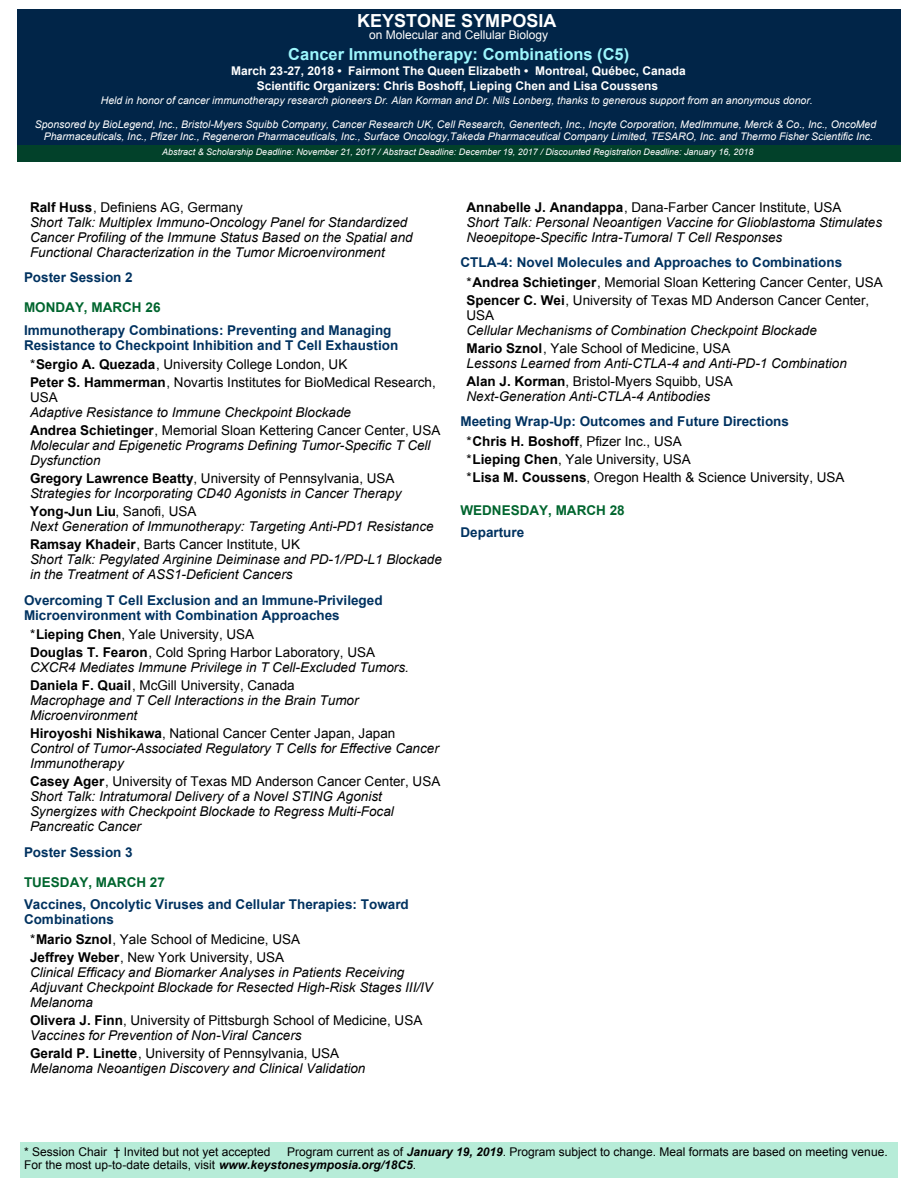
<style>
.page{position:relative;width:918px;height:1188px;background:#fff}
.page>*{position:absolute;margin:0;border:0;box-sizing:border-box;transform-origin:0 0}
.t1{font:700 18px "Arial";color:#fff}
.t2{font:700 16.5px "Arial";color:#9df7fd}
.t3{font:italic 13.5px/15px "Arial";color:#000}
.t4{font:13.5px/18px "Arial";color:#000}
.t5{font:700 13.5px/15px "Arial";color:#003260}
.t6{font:700 13.5px "Arial";color:#00652e}
.t7{font:12px/13.5px "Arial";color:#000}
.t8{font:700 12px/15px "Arial";color:#fff;text-align:center}
.t9{font:12px "Arial";color:#fff}
.t10{font:italic 10.5px/12px "Arial";color:#fff;text-align:center}
.t11{font:italic 9px "Arial";color:#fff}
.s1{font-weight:700;font-style:normal}
.s2{font-style:normal}
.s3{font-weight:700}
.s4{font-style:italic}
.s5{font-weight:400;color:#000}
.s6{color:#000}
.s7{font-weight:700;font-style:italic}
</style>
<div class="page">
<div style="left:20px;top:1142px;width:877px;height:36px;background:#b7ecd8"></div>
<div style="left:17px;top:9px;width:883px;height:137px;background:#012548"></div>
<div style="left:17px;top:146px;width:883px;height:16px;background:#02412a"></div>
<h1 class="t1" style="left:357px;top:14px;width:201px">KEYSTONE SYMPOSIA</h1>
<p class="t9" style="left:369px;top:30px;width:180px">on Molecular and Cellular Biology</p>
<p class="t2" style="left:288px;top:48px;width:343px">Cancer Immunotherapy: Combinations (C5)</p>
<p class="t8" style="left:231px;top:64px;width:456px">March 23-27, 2018 • Fairmont The Queen Elizabeth • Montreal, Québec, Canada<br>Scientific Organizers: Chris Boshoff, Lieping Chen and Lisa Coussens</p>
<p class="t10" style="left:101px;top:95px;width:714px">Held in honor of cancer immunotherapy research pioneers Dr. Alan Korman and Dr. Nils Lonberg, thanks to generous support from an anonymous donor.</p>
<p class="t10" style="left:35px;top:119px;width:843px">Sponsored by BioLegend, Inc., Bristol-Myers Squibb Company, Cancer Research UK, Cell Research, Genentech, Inc., Incyte Corporation, MedImmune, Merck &amp; Co., Inc., OncoMed<br>Pharmaceuticals, Inc., Pfizer Inc., Regeneron Pharmaceuticals, Inc., Surface Oncology,Takeda Pharmaceutical Company Limited, TESARO, Inc. and Thermo Fisher Scientific Inc.</p>
<p class="t11" style="left:162px;top:148px;width:593px">Abstract &amp; Scholarship Deadline: November 21, 2017 / Abstract Deadline: December 19, 2017 / Discounted Registration Deadline: January 16, 2018</p>
<p class="t3" style="left:30px;top:200px;width:384px"><span class="s1">Ralf Huss</span><span class="s2">, Definiens AG, Germany<br></span>Short Talk: Multiplex Immuno-Oncology Panel for Standardized Cancer Profiling of the Immune Status Based on the Spatial and Functional Characterization in the Tumor Microenvironment</p>
<p class="t5" style="left:24px;top:271px;width:110px">Poster Session 2</p>
<p class="t6" style="left:24px;top:302px;width:138px">MONDAY, MARCH 26</p>
<p class="t5" style="left:24px;top:324px;width:376px">Immunotherapy Combinations: Preventing and Managing<br>Resistance to Checkpoint Inhibition and T Cell Exhaustion</p>
<p class="t4" style="left:30px;top:357px;width:407px">*<span class="s3">Sergio A. Quezada</span>, University College London, UK<br><span class="s3">Peter S. Hammerman</span>, Novartis Institutes for BioMedical Research,</p>
<p class="t4" style="left:30px;top:390px;width:29px">USA</p>
<p class="t3" style="left:30px;top:404px;width:412px;line-height:18px">Adaptive Resistance to Immune Checkpoint Blockade<br><span class="s1">Andrea Schietinger</span><span class="s2">, Memorial Sloan Kettering Cancer Center, USA</span></p>
<p class="t3" style="left:30px;top:439px;width:402px">Molecular and Epigenetic Programs Defining Tumor-Specific T Cell<br>Dysfunction</p>
<p class="t3" style="left:30px;top:472px;width:373px"><span class="s1">Gregory Lawrence Beatty</span><span class="s2">, University of Pennsylvania, USA<br></span>Strategies for Incorporating CD40 Agonists in Cancer Therapy</p>
<p class="t3" style="left:30px;top:505px;width:405px"><span class="s1">Yong-Jun Liu</span><span class="s2">, Sanofi, USA<br></span>Next Generation of Immunotherapy: Targeting Anti-PD1 Resistance</p>
<p class="t3" style="left:30px;top:538px;width:413px"><span class="s1">Ramsay Khadeir</span><span class="s2">, Barts Cancer Institute, UK<br></span>Short Talk: Pegylated Arginine Deiminase and PD-1/PD-L1 Blockade in the Treatment of ASS1-Deficient Cancers</p>
<p class="t5" style="left:24px;top:594px;width:360px">Overcoming T Cell Exclusion and an Immune-Privileged<br>Microenvironment with Combination Approaches</p>
<p class="t4" style="left:30px;top:627px;width:347px">*<span class="s3">Lieping Chen</span>, Yale University, USA<br><span class="s3">Douglas T. Fearon</span>, Cold Spring Harbor Laboratory, USA</p>
<p class="t3" style="left:30px;top:659px;width:380px;line-height:18px">CXCR4 Mediates Immune Privilege in T Cell-Excluded Tumors.<br><span class="s1">Daniela F. Quail</span><span class="s2">, McGill University, Canada</span></p>
<p class="t3" style="left:30px;top:694px;width:330px">Macrophage and T Cell Interactions in the Brain Tumor<br>Microenvironment</p>
<p class="t3" style="left:30px;top:727px;width:410px"><span class="s1">Hiroyoshi Nishikawa</span><span class="s2">, National Cancer Center Japan, Japan<br></span>Control of Tumor-Associated Regulatory T Cells for Effective Cancer<br>Immunotherapy</p>
<p class="t3" style="left:30px;top:775px;width:412px"><span class="s1">Casey Ager</span><span class="s2">, University of Texas MD Anderson Cancer Center, USA </span>Short Talk: Intratumoral Delivery of a Novel STING Agonist Synergizes with Checkpoint Blockade to Regress Multi-Focal Pancreatic Cancer</p>
<p class="t5" style="left:24px;top:846px;width:110px">Poster Session 3</p>
<p class="t6" style="left:24px;top:877px;width:143px">TUESDAY, MARCH 27</p>
<p class="t5" style="left:24px;top:898px;width:386px">Vaccines, Oncolytic Viruses and Cellular Therapies: Toward<br>Combinations</p>
<p class="t4" style="left:30px;top:931px;width:272px">*<span class="s3">Mario Sznol</span>, Yale School of Medicine, USA<br><span class="s3">Jeffrey Weber</span>, New York University, USA</p>
<p class="t3" style="left:30px;top:965px;width:404px">Clinical Efficacy and Biomarker Analyses in Patients Receiving<br>Adjuvant Checkpoint Blockade for Resected High-Risk Stages III/IV<br>Melanoma</p>
<p class="t4" style="left:30px;top:1014px;width:394px;line-height:15px"><span class="s3">Olivera J. Finn</span>, University of Pittsburgh School of Medicine, USA<br><span class="s4">Vaccines for Prevention of Non-Viral Cancers</span></p>
<p class="t3" style="left:30px;top:1046px;width:337px"><span class="s1">Gerald P. Linette</span><span class="s2">, University of Pennsylvania, USA<br></span>Melanoma Neoantigen Discovery and Clinical Validation</p>
<p class="t3" style="left:466px;top:200px;width:417px"><span class="s1">Annabelle J. Anandappa</span><span class="s2">, Dana-Farber Cancer Institute, USA<br></span>Short Talk: Personal Neoantigen Vaccine for Glioblastoma Stimulates<br>Neoepitope-Specific Intra-Tumoral T Cell Responses</p>
<p class="t5" style="left:466px;top:254px;width:418px;line-height:19.5px;text-indent:-6px">CTLA-4: Novel Molecules and Approaches to Combinations <span class="s5">*</span><span class="s6">Andrea Schietinger</span><span class="s5">, Memorial Sloan Kettering Cancer Center, USA</span></p>
<p class="t4" style="left:466px;top:294px;width:404px;line-height:15px"><span class="s3">Spencer C. Wei</span>, University of Texas MD Anderson Cancer Center,<br>USA</p>
<p class="t3" style="left:466px;top:322px;width:352px;line-height:18px">Cellular Mechanisms of Combination Checkpoint Blockade<br><span class="s1">Mario Sznol</span><span class="s2">, Yale School of Medicine, USA</span></p>
<p class="t3" style="left:466px;top:355px;width:382px;line-height:18px">Lessons Learned from Anti-CTLA-4 and Anti-PD-1 Combination<br><span class="s1">Alan J. Korman</span><span class="s2">, Bristol-Myers Squibb, USA</span></p>
<p class="t3" style="left:466px;top:389px;width:245px">Next-Generation Anti-CTLA-4 Antibodies</p>
<p class="t5" style="left:466px;top:413px;width:324px;line-height:19.5px;text-indent:-6px">Meeting Wrap-Up: Outcomes and Future Directions <span class="s5">*</span><span class="s6">Chris H. Boshoff</span><span class="s5">, Pfizer Inc., USA</span></p>
<p class="t4" style="left:466px;top:451px;width:380px">*<span class="s3">Lieping Chen</span>, Yale University, USA<br>*<span class="s3">Lisa M. Coussens</span>, Oregon Health &amp; Science University, USA</p>
<p class="t6" style="left:460px;top:505px;width:166px">WEDNESDAY, MARCH 28</p>
<p class="t5" style="left:460px;top:526px;width:65px">Departure</p>
<p class="t7" style="left:24px;top:1146px;width:248px">* Session Chair † Invited but not yet accepted</p>
<p class="t7" style="left:24px;top:1146px;width:865px;text-indent:263px">Program current as of <span class="s7">January 19, 2019</span>. Program subject to change. Meal formats are based on meeting venue.<br>For the most up-to-date details, visit <span class="s7">www.keystonesymposia.org/18C5</span>.</p>
</div>
